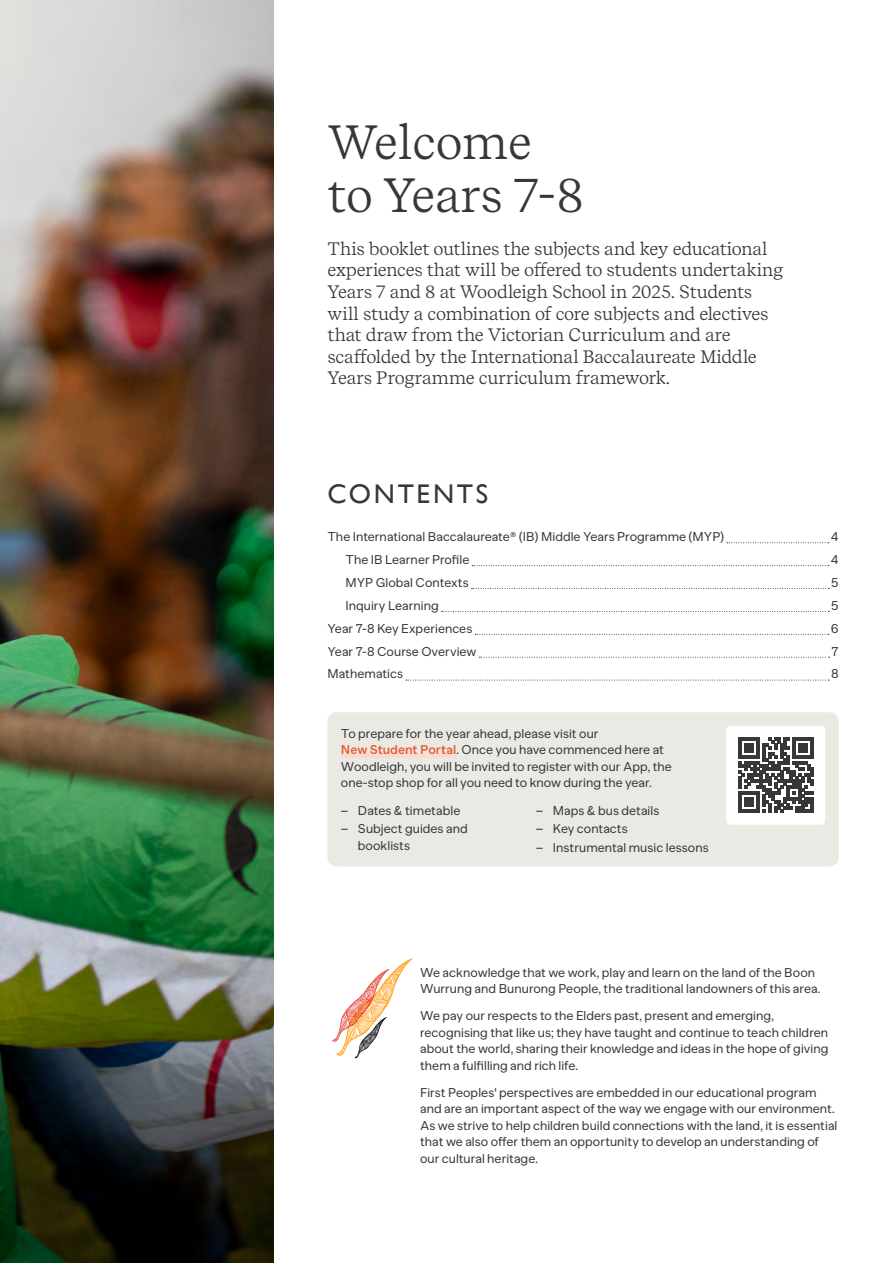
<style>
.page{position:relative;width:893px;height:1263px;background:#fff}
.page>*{position:absolute;margin:0;border:0;box-sizing:border-box;transform-origin:0 0}
.t1{font:48px/52.5px "Recife Text";color:#373736}
.t2{font:27px "Gill Sans";letter-spacing:.1em;color:#373736}
.t3{font:18px/21.6px "Recife Text";letter-spacing:-.015em;color:#373736}
.t4{font:12.75px/16.5px "MNKY Banana Grotesk";letter-spacing:.005em;color:#373736}
.t5{font:600 6.45px "Gill Sans";letter-spacing:.23em;color:#000}
.t6{font:600 4.35px "Gill Sans";letter-spacing:.235em;color:#000}
.s1{font-weight:700;color:#ea5d3a}
</style>
<div class="page">
<img style="left:0;top:0;width:274px;height:1263px">
<svg style="left:727px;top:542px;width:102px;height:1px"></svg>
<svg style="left:472px;top:565px;width:357px;height:1px"></svg>
<svg style="left:471px;top:588px;width:358px;height:1px"></svg>
<svg style="left:442px;top:611px;width:387px;height:1px"></svg>
<svg style="left:475px;top:634px;width:354px;height:1px"></svg>
<svg style="left:479px;top:657px;width:351px;height:1px"></svg>
<svg style="left:406px;top:680px;width:423px;height:1px"></svg>
<svg style="left:332px;top:958px;width:81px;height:100px"></svg>
<div style="left:327px;top:712px;width:512px;height:154px;background:#eae9e3;border-radius:9px"></div>
<div style="left:726px;top:726px;width:99px;height:99px;background:#fff;border-radius:4px"></div>
<svg style="left:738px;top:738px;width:75px;height:75px"></svg>
<hr style="left:341px;top:754px;width:116px;height:3px;background:#fdd9c6">
<h1 class="t1" style="left:328px;top:114px;width:258px">Welcome to Years 7-8</h1>
<p class="t3" style="left:328px;top:237px;width:458px">This booklet outlines the subjects and key educational experiences that will be offered to students undertaking Years 7 and 8 at Woodleigh School in 2025. Students will study a combination of core subjects and electives that draw from the Victorian Curriculum and are scaffolded by the International Baccalaureate Middle Years Programme curriculum framework.</p>
<h2 class="t2" style="left:327px;top:478px;width:162px">CONTENTS</h2>
<p class="t4" style="left:327px;top:529px;width:398px">The International Baccalaureate® (IB) Middle Years Programme (MYP)</p>
<p class="t4" style="left:831px;top:529px;width:9px">4</p>
<p class="t4" style="left:345px;top:551px;width:126px">The IB Learner Profile</p>
<p class="t4" style="left:831px;top:551px;width:9px">4</p>
<p class="t4" style="left:345px;top:574px;width:125px">MYP Global Contexts</p>
<p class="t4" style="left:831px;top:574px;width:9px">5</p>
<p class="t4" style="left:345px;top:597px;width:95px">Inquiry Learning</p>
<p class="t4" style="left:831px;top:597px;width:9px">5</p>
<p class="t4" style="left:327px;top:620px;width:146px">Year 7-8 Key Experiences</p>
<p class="t4" style="left:831px;top:620px;width:9px">6</p>
<p class="t4" style="left:327px;top:643px;width:151px">Year 7-8 Course Overview</p>
<p class="t4" style="left:831px;top:643px;width:9px">7</p>
<p class="t4" style="left:327px;top:666px;width:77px">Mathematics</p>
<p class="t4" style="left:831px;top:666px;width:9px">8</p>
<p class="t4" style="left:341px;top:725px;width:332px">To prepare for the year ahead, please visit our<br><span class="s1">New Student Portal</span>. Once you have commenced here at Woodleigh, you will be invited to register with our App, the one-stop shop for all you need to know during the year.</p>
<p class="t4" style="left:341px;top:802px;width:121px">– Dates &amp; timetable</p>
<p class="t4" style="left:358px;top:821px;width:111px;text-indent:-17px">– Subject guides and booklists</p>
<p class="t4" style="left:536px;top:802px;width:125px">– Maps &amp; bus details</p>
<p class="t4" style="left:536px;top:821px;width:93px">– Key contacts</p>
<p class="t4" style="left:536px;top:839px;width:174px">– Instrumental music lessons</p>
<p class="t4" style="left:420px;top:964px;width:402px">We acknowledge that we work, play and learn on the land of the Boon<br>Wurrung and Bunurong People, the traditional landowners of this area.</p>
<p class="t4" style="left:420px;top:1008px;width:410px">We pay our respects to the Elders past, present and emerging, recognising that like us; they have taught and continue to teach children about the world, sharing their knowledge and ideas in the hope of giving them a fulfilling and rich life.</p>
<p class="t4" style="left:420px;top:1084px;width:419px">First Peoples' perspectives are embedded in our educational program and are an important aspect of the way we engage with our environment.<br>As we strive to help children build connections with the land, it is essential that we also offer them an opportunity to develop an understanding of our cultural heritage.</p>
<p class="t6" style="left:394px;top:1045px;width:101px">FIRST NATIONS COLLABORATIONS</p>
<p class="t5" style="left:734px;top:1047px;width:152px">FIRST NATIONS COLLABORATIONS</p>
</div>
